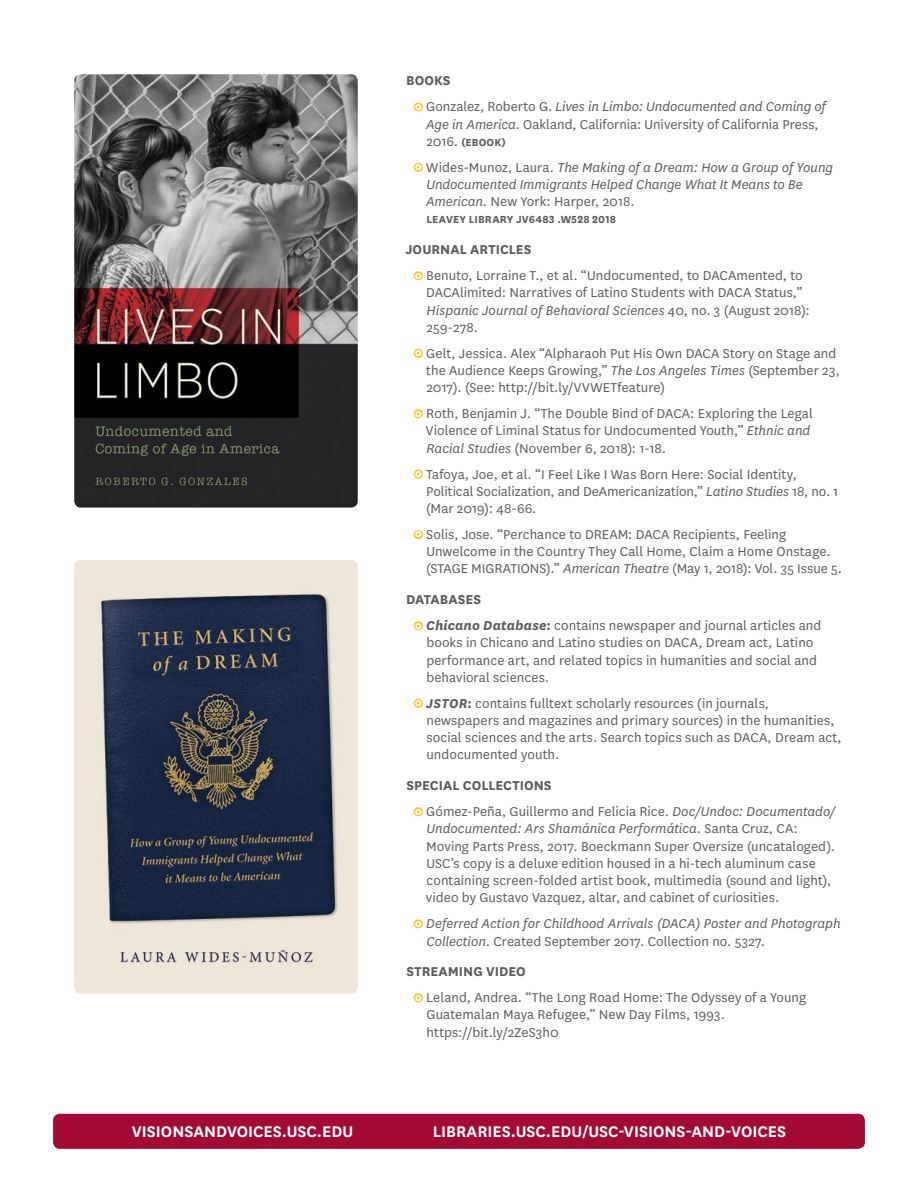
<style>
.page{position:relative;width:918px;height:1188px;background:#fff}
.page>*{position:absolute;margin:0;border:0;box-sizing:border-box;transform-origin:0 0}
.t1{font:600 18px "National";color:#fff}
.t2{font:15px/17.2px "National";letter-spacing:.005em;color:#5f5c5c}
.t3{font:italic 15px/17.2px "National";letter-spacing:-.005em;color:#5f5c5c}
.t4{font:700 12px "National";letter-spacing:.01em;color:#5f5c5c}
.s1{font-weight:700;font-style:normal}
.s2{font-family:"Neutraface Text";font-weight:700;font-style:normal;font-size:13.5px;color:#fff}
.s3{font-style:normal}
.s4{font-style:italic}
.s5{font-weight:400;font-size:15px}
.s6{font-weight:700}
.s7{font-family:"Neutraface Text";font-weight:700;font-size:13.5px;color:#fff}
.s8{font-weight:700;font-style:italic}
</style>
<div class="page">
<div style="left:53px;top:1114px;width:812px;height:35px;background:#a30b35;border-radius:7px"></div>
<svg style="left:413px;top:102px;width:10px;height:10px"></svg>
<svg style="left:413px;top:162px;width:10px;height:10px"></svg>
<svg style="left:413px;top:271px;width:10px;height:10px"></svg>
<svg style="left:413px;top:348px;width:10px;height:10px"></svg>
<svg style="left:413px;top:409px;width:10px;height:10px"></svg>
<svg style="left:413px;top:469px;width:10px;height:10px"></svg>
<svg style="left:413px;top:530px;width:10px;height:10px"></svg>
<svg style="left:413px;top:621px;width:10px;height:10px"></svg>
<svg style="left:413px;top:698px;width:10px;height:10px"></svg>
<svg style="left:413px;top:807px;width:10px;height:10px"></svg>
<svg style="left:413px;top:919px;width:10px;height:10px"></svg>
<svg style="left:413px;top:993px;width:10px;height:10px"></svg>
<img style="left:74px;top:74px;width:284px;height:434px">
<img style="left:74px;top:560px;width:284px;height:433px">
<p class="t3" style="left:415px;top:67px;width:413px;line-height:26px;text-indent:-9px"><span class="s1">BOOKS<br></span><span class="s2">o</span> <span class="s3">Gonzalez, Roberto G.</span> Lives in Limbo: Undocumented and Coming of</p>
<p class="t2" style="left:426px;top:115px;width:394px"><span class="s4">Age in America</span>. Oakland, California: University of California Press,</p>
<p class="t4" style="left:426px;top:134px;width:81px"><span class="s5">2016.</span> (EBOOK)</p>
<p class="t3" style="left:426px;top:158px;width:408px;text-indent:-11px"><span class="s2">o</span> <span class="s3">Wides-Munoz, Laura.</span> The Making of a Dream: How a Group of Young<br>Undocumented Immigrants Helped Change What It Means to Be<br>American<span class="s3">. New York: Harper, 2018.</span></p>
<p class="t4" style="left:427px;top:211px;width:191px">LEAVEY LIBRARY JV6483 .W528 2018</p>
<p class="t2" style="left:415px;top:236px;width:390px;line-height:26px;text-indent:-9px"><span class="s6">JOURNAL ARTICLES<br></span><span class="s7">o</span> Benuto, Lorraine T., et al. “Undocumented, to DACAmented, to</p>
<p class="t2" style="left:426px;top:284px;width:385px">DACAlimited: Narratives of Latino Students with DACA Status,”<br><span class="s4">Hispanic Journal of Behavioral Sciences</span> 40, no. 3 (August 2018):<br>259-278.</p>
<p class="t2" style="left:426px;top:344px;width:415px;text-indent:-12px"><span class="s7">o</span> Gelt, Jessica. Alex “Alpharaoh Put His Own DACA Story on Stage and the Audience Keeps Growing,” <span class="s4">The Los Angeles Times</span> (September 23,<br>2017). (See: http://bit.ly/VVWETfeature)</p>
<p class="t2" style="left:426px;top:404px;width:389px;text-indent:-11px"><span class="s7">o</span> Roth, Benjamin J. “The Double Bind of DACA: Exploring the Legal<br>Violence of Liminal Status for Undocumented Youth,” <span class="s4">Ethnic and<br>Racial Studies</span> (November 6, 2018): 1-18.</p>
<p class="t2" style="left:426px;top:465px;width:414px;text-indent:-11px"><span class="s7">o</span> Tafoya, Joe, et al. “I Feel Like I Was Born Here: Social Identity,<br>Political Socialization, and DeAmericanization,” <span class="s4">Latino Studies</span> 18, no. 1 (Mar 2019): 48-66.</p>
<p class="t2" style="left:426px;top:525px;width:417px;text-indent:-11px"><span class="s7">o</span> Solis, Jose. “Perchance to DREAM: DACA Recipients, Feeling<br>Unwelcome in the Country They Call Home, Claim a Home Onstage. (STAGE MIGRATIONS).” <span class="s4">American Theatre</span> (May 1, 2018): Vol. 35 Issue 5.</p>
<p class="t2" style="left:415px;top:586px;width:408px;line-height:26px;text-indent:-9px"><span class="s6">DATABASES<br></span><span class="s7">o</span> <span class="s8">Chicano Database</span><span class="s6">:</span> contains newspaper and journal articles and</p>
<p class="t2" style="left:426px;top:633px;width:392px">books in Chicano and Latino studies on DACA, Dream act, Latino performance art, and related topics in humanities and social and behavioral sciences.</p>
<p class="t2" style="left:426px;top:694px;width:417px;text-indent:-12px"><span class="s7">o</span> <span class="s8">JSTOR</span><span class="s6">:</span> contains fulltext scholarly resources (in journals, newspapers and magazines and primary sources) in the humanities, social sciences and the arts. Search topics such as DACA, Dream act, undocumented youth.</p>
<p class="t2" style="left:415px;top:772px;width:422px;line-height:26px;text-indent:-8px"><span class="s6">SPECIAL COLLECTIONS<br></span><span class="s7">o</span> Gómez-Peña, Guillermo and Felicia Rice. <span class="s4">Doc/Undoc: Documentado/</span></p>
<p class="t2" style="left:426px;top:820px;width:411px"><span class="s4">Undocumented: Ars Shamánica Performática</span>. Santa Cruz, CA:<br>Moving Parts Press, 2017. Boeckmann Super Oversize (uncataloged).<br>USC’s copy is a deluxe edition housed in a hi-tech aluminum case containing screen-folded artist book, multimedia (sound and light), video by Gustavo Vazquez, altar, and cabinet of curiosities.</p>
<p class="t3" style="left:426px;top:915px;width:416px;text-indent:-12px"><span class="s2">o</span> Deferred Action for Childhood Arrivals (DACA) Poster and Photograph<br>Collection<span class="s3">. Created September 2017. Collection no. 5327.</span></p>
<p class="t2" style="left:415px;top:958px;width:393px;line-height:26px;text-indent:-8px"><span class="s6">STREAMING VIDEO<br></span><span class="s7">o</span> Leland, Andrea. “The Long Road Home: The Odyssey of a Young</p>
<p class="t2" style="left:426px;top:1006px;width:300px">Guatemalan Maya Refugee,” New Day Films, 1993. https://bit.ly/2ZeS3h0</p>
<p class="t1" style="left:132px;top:1119px;width:223px">VISIONSANDVOICES.USC.EDU</p>
<p class="t1" style="left:433px;top:1119px;width:355px">LIBRARIES.USC.EDU/USC-VISIONS-AND-VOICES</p>
</div>
